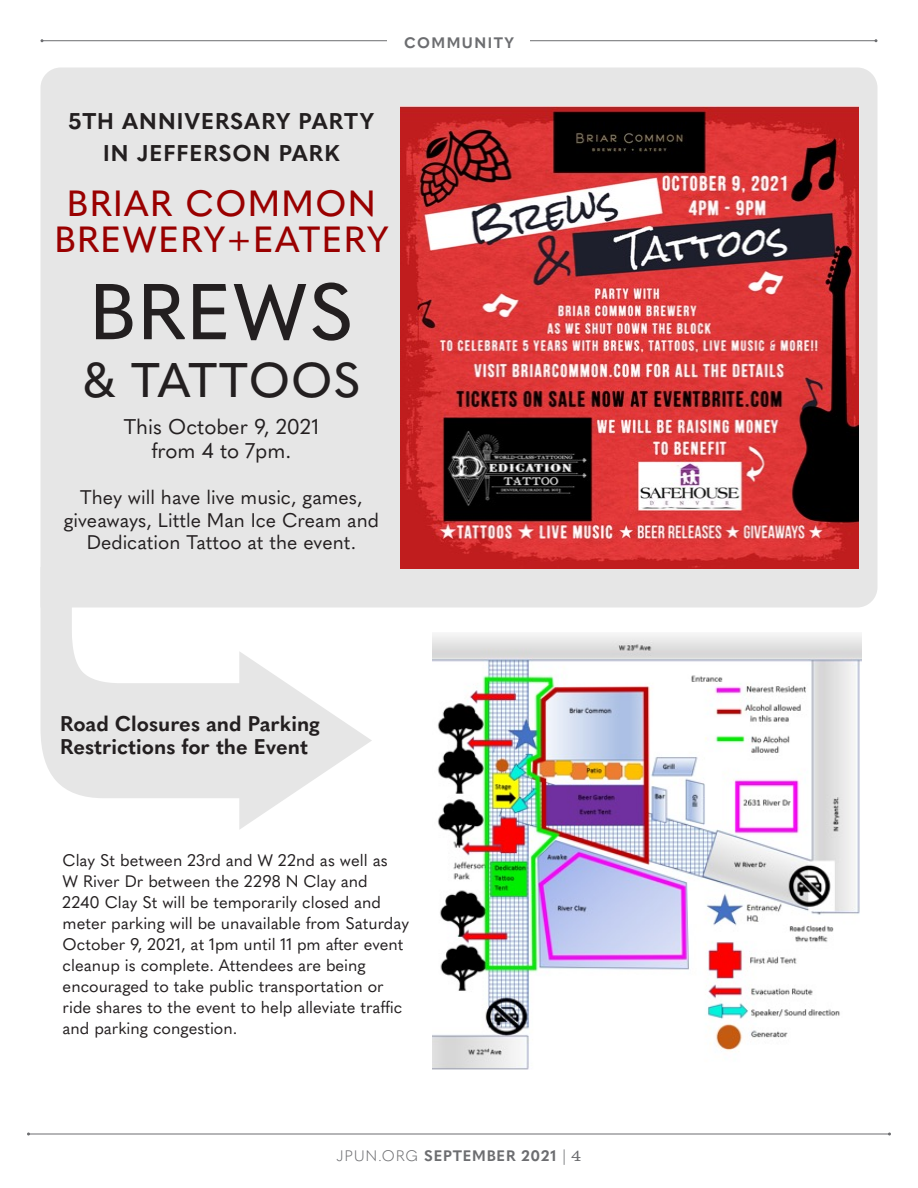
<style>
.page{position:relative;width:918px;height:1188px;background:#fff}
.page>*{position:absolute;margin:0;border:0;box-sizing:border-box;transform-origin:0 0}
.t1{font:500 78px "Quasimoda";letter-spacing:.02em;color:#231f20}
.t2{font:500 48px "Quasimoda";letter-spacing:.015em;color:#231f20}
.t3{font:500 36px "Quasimoda";letter-spacing:.04em;color:#900}
.t4{font:700 22.5px "Quasimoda";letter-spacing:.045em;color:#231f20}
.t5{font:700 21px "Quasimoda";color:#231f20}
.t6{font:21px "Quasimoda";color:#231f20}
.t7{font:19.5px/22.5px "Quasimoda";color:#231f20;text-align:center}
.t8{font:16.5px/21px "Quasimoda";color:#231f20}
.section_header{font:700 15px "Quasimoda";letter-spacing:.05em;color:#6c6d70}
.section_header-2{font:700 15px "Quasimoda";letter-spacing:.1em;color:#6c6d70}
.s1{font-weight:300}
.s2{font-family:"Clarendon BT";font-weight:300;font-size:16.5px}
</style>
<div class="page">
<hr style="left:28px;top:1134px;width:862px;height:1px;background:#6c6d70">
<svg style="left:41px;top:608px;width:331px;height:222px"></svg>
<div style="left:40px;top:68px;width:838px;height:540px;background:#e6e6e6"></div>
<hr style="left:42px;top:40px;width:834px;height:1px;background:#6c6d70">
<div style="left:388px;top:27px;width:142px;height:36px;background:#fff"></div>
<img style="left:400px;top:107px;width:459px;height:461px">
<img style="left:433px;top:634px;width:429px;height:436px">
<p class="section_header-2" style="left:404px;top:31px;width:111px">COMMUNITY</p>
<p class="t4" style="left:69px;top:104px;width:307px">5TH ANNIVERSARY PARTY</p>
<p class="t4" style="left:103px;top:135px;width:238px">IN JEFFERSON PARK</p>
<p class="t3" style="left:67px;top:176px;width:311px">BRIAR COMMON</p>
<p class="t3" style="left:54px;top:212px;width:336px">BREWERY+EATERY</p>
<p class="t1" style="left:89px;top:252px;width:266px">BREWS</p>
<p class="t2" style="left:82px;top:343px;width:280px">&amp; TATTOOS</p>
<p class="t6" style="left:124px;top:411px;width:197px">This October 9, 2021</p>
<p class="t6" style="left:152px;top:435px;width:141px">from 4 to 7pm.</p>
<p class="t7" style="left:80px;top:485px;width:284px">They will have live music, games,</p>
<p class="t7" style="left:64px;top:507px;width:317px">giveaways, Little Man Ice Cream and<br>Dedication Tattoo at the event.</p>
<p class="t5" style="left:60px;top:707px;width:262px">Road Closures and Parking</p>
<p class="t5" style="left:60px;top:730px;width:250px">Restrictions for the Event</p>
<p class="t8" style="left:63px;top:849px;width:348px">Clay St between 23rd and W 22nd as well as<br>W River Dr between the 2298 N Clay and 2240 Clay St will be temporarily closed and meter parking will be unavailable from Saturday October 9, 2021, at 1pm until 11 pm after event cleanup is complete. Attendees are being encouraged to take public transportation or ride shares to the event to help alleviate traffic and parking congestion.</p>
<p class="section_header" style="left:337px;top:1144px;width:246px"><span class="s1">JPUN.ORG</span> SEPTEMBER 2021 <span class="s1">|</span> <span class="s2">4</span></p>
</div>
